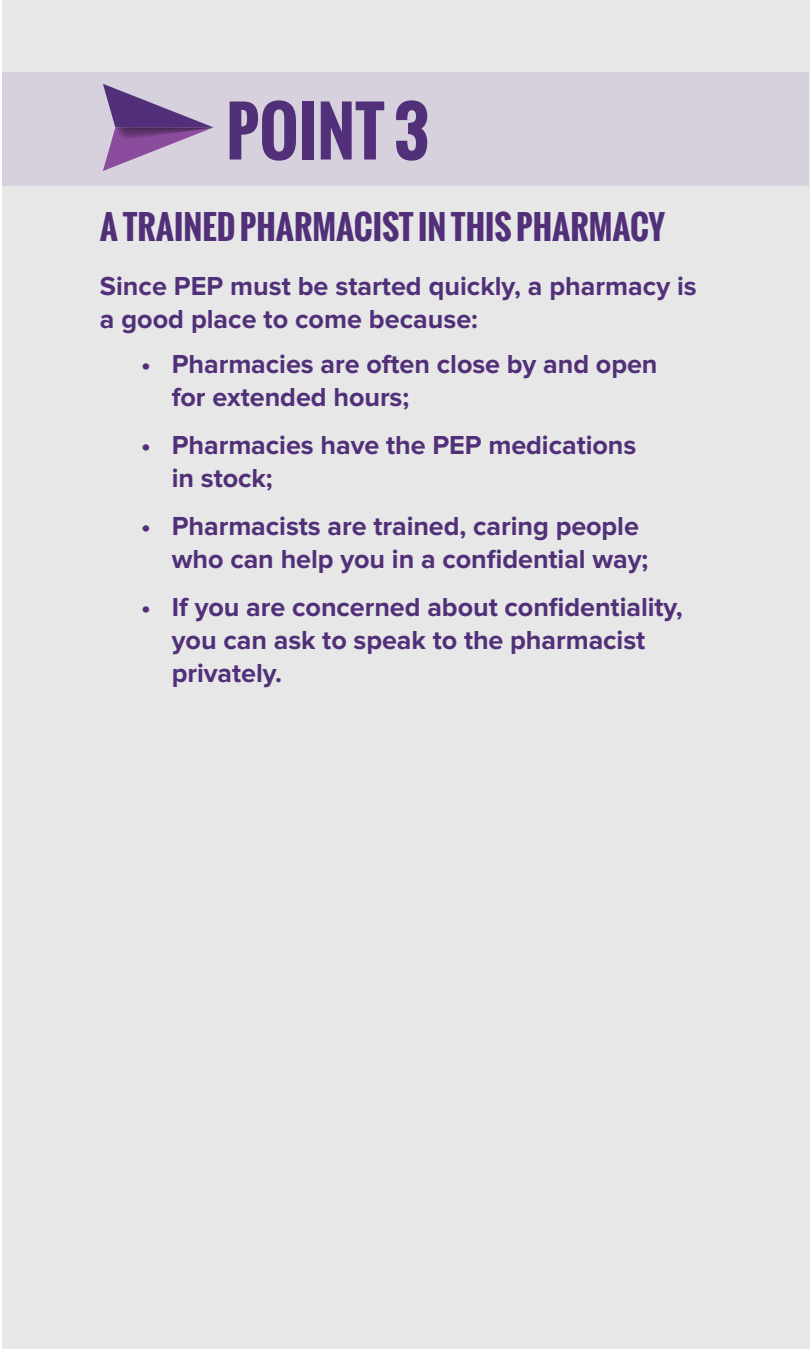
<style>
.page{position:relative;width:810px;height:1350px;background:#fff}
.page>*{position:absolute;margin:0;border:0;box-sizing:border-box;transform-origin:0 0}
.t1{font:700 66px "Oswald";color:#523079}
.t2{font:700 33px "Oswald";color:#523079}
.t3{font:700 27px/33px "Proxima Nova";letter-spacing:-.005em;color:#523079}
</style>
<div class="page">
<div style="left:2px;top:0;width:808px;height:1349px;background:#e6e7e6"></div>
<div style="left:3px;top:72px;width:806px;height:114px;background:#d6d1dd"></div>
<svg style="left:103px;top:84px;width:111px;height:87px"></svg>
<h1 class="t1" style="left:226px;top:82px;width:205px">POINT 3</h1>
<p class="t2" style="left:100px;top:202px;width:567px">A TRAINED PHARMACIST IN THIS PHARMACY</p>
<p class="t3" style="left:100px;top:270px;width:598px">Since PEP must be started quickly, a pharmacy is a good place to come because:</p>
<p class="t3" style="left:172px;top:348px;width:487px;text-indent:-31px">• Pharmacies are often close by and open for extended hours;</p>
<p class="t3" style="left:172px;top:429px;width:466px;text-indent:-31px">• Pharmacies have the PEP medications in stock;</p>
<p class="t3" style="left:172px;top:510px;width:478px;text-indent:-31px">• Pharmacists are trained, caring people who can help you in a confidential way;</p>
<p class="t3" style="left:172px;top:591px;width:512px;text-indent:-31px">• If you are concerned about confidentiality, you can ask to speak to the pharmacist privately.</p>
</div>
